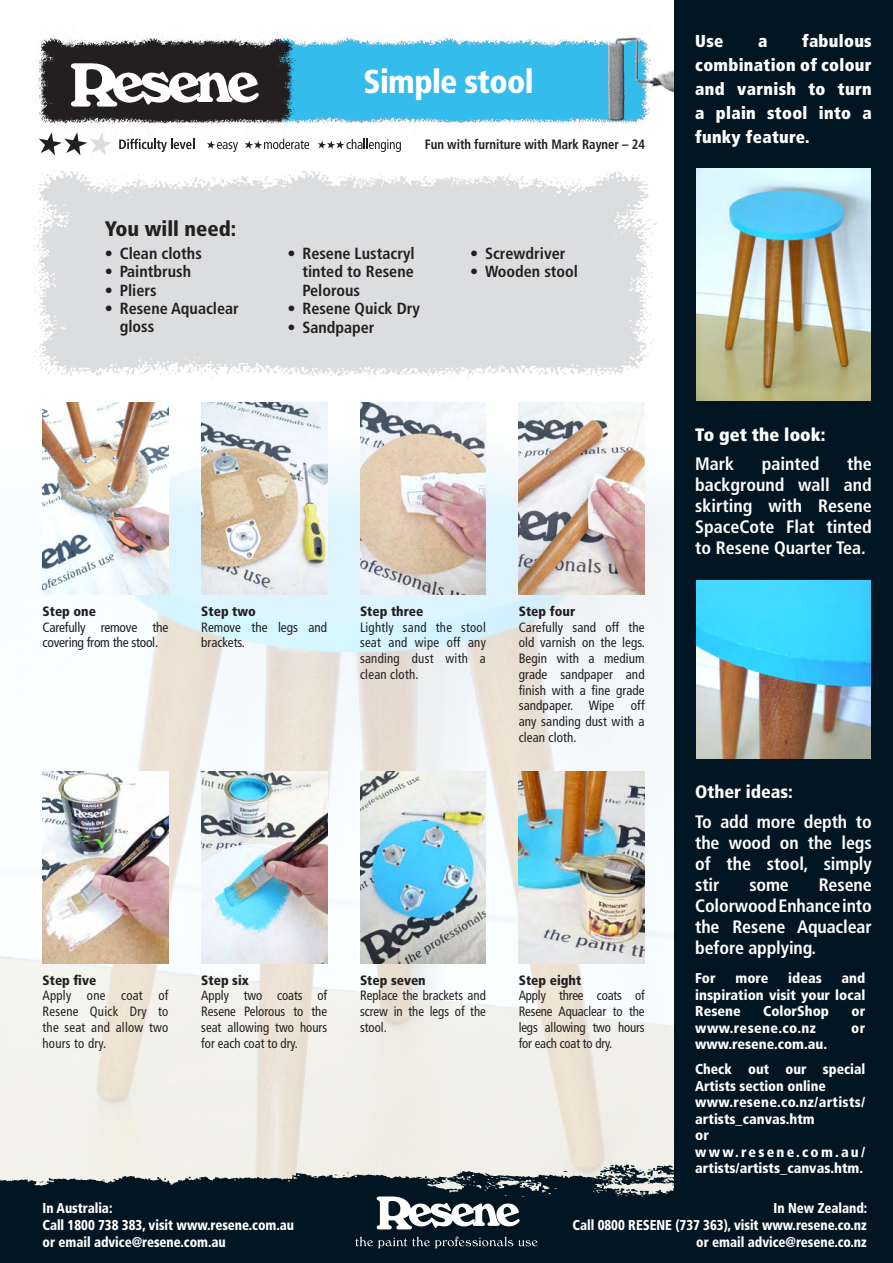
<style>
.page{position:relative;width:893px;height:1263px;background:#fff}
.page>*{position:absolute;margin:0;border:0;box-sizing:border-box;transform-origin:0 0}
.t1{font:900 condensed 33px "Frutiger";letter-spacing:-.02em;color:#fff}
.t2{font:900 condensed 21px "Frutiger";color:#231f20}
.t3{font:700 condensed 18px/21px "Frutiger";letter-spacing:-.01em;color:#fff;text-align:justify}
.t4{font:900 condensed 18px "Frutiger";letter-spacing:.005em;color:#fff}
.t5{font:900 condensed 18px "Frutiger";color:#fff}
.t6{font:900 condensed 17.25px/24px "Frutiger";letter-spacing:.02em;color:#fff;text-align:justify}
.t7{font:700 condensed 16.2px/18.5px "Frutiger";color:#231f20}
.t8{font:900 condensed 14.25px/16.5px "Frutiger";color:#fff}
.t9{font:900 condensed 14.25px/16.5px "Frutiger";color:#fff;scale:.92 1}
.t10{font:900 condensed 14.25px "Frutiger";letter-spacing:.03em;color:#fff}
.t11{font:condensed 13.5px/15.8px "Frutiger";color:#231f20;text-align:justify;scale:.95 1}
.t12{font:condensed 13.5px/15.8px "Frutiger";color:#231f20}
.t13{font:900 condensed 13.5px "Frutiger";color:#231f20}
.t14{font:condensed 13.5px/15.8px "Frutiger";letter-spacing:-.02em;color:#231f20}
.t15{font:700 condensed 13.5px "Frutiger";letter-spacing:-.005em;color:#231f20;scale:.95 1}
</style>
<div class="page">
<img style="left:32px;top:171px;width:625px;height:206px">
<img style="left:0;top:402px;width:674px;height:759px">
<img style="left:315px;top:37px;width:359px;height:88px">
<div style="left:674px;top:0;width:219px;height:1263px;background:#011622"></div>
<img style="left:37px;top:38px;width:278px;height:87px">
<svg style="left:429px;top:171px;width:190px;height:7px"></svg>
<img style="left:0;top:1161px;width:674px;height:102px">
<svg style="left:39px;top:132px;width:73px;height:23px"></svg>
<svg style="left:119px;top:139px;width:75px;height:13px"></svg>
<svg style="left:318px;top:139px;width:83px;height:13px"></svg>
<svg style="left:245px;top:139px;width:64px;height:10px"></svg>
<svg style="left:207px;top:141px;width:31px;height:11px"></svg>
<svg style="left:355px;top:1236px;width:183px;height:12px;background:#2b3d47"></svg>
<svg style="left:377px;top:1196px;width:143px;height:33px"></svg>
<svg style="left:71px;top:63px;width:188px;height:44px"></svg>
<img style="left:201px;top:771px;width:126px;height:192px">
<img style="left:360px;top:771px;width:126px;height:192px">
<img style="left:519px;top:771px;width:126px;height:192px">
<img style="left:43px;top:771px;width:125px;height:192px">
<img style="left:201px;top:403px;width:126px;height:192px">
<img style="left:360px;top:403px;width:126px;height:192px">
<img style="left:519px;top:403px;width:126px;height:192px">
<img style="left:43px;top:403px;width:125px;height:192px">
<img style="left:696px;top:169px;width:175px;height:231px">
<img style="left:696px;top:580px;width:175px;height:179px">
<h1 class="t1" style="left:363px;top:62px;width:172px">Simple stool</h1>
<h2 class="t2" style="left:105px;top:216px;width:133px">You will need:</h2>
<p class="t7" style="left:105px;top:244px;width:99px">• Clean cloths</p>
<p class="t7" style="left:105px;top:262px;width:88px">• Paintbrush</p>
<p class="t7" style="left:105px;top:281px;width:53px">• Pliers</p>
<p class="t7" style="left:120px;top:299px;width:121px;text-indent:-15px">• Resene Aquaclear gloss</p>
<p class="t15" style="left:425px;top:137px;width:233px">Fun with furniture with Mark Rayner – 24</p>
<p class="t7" style="left:302px;top:244px;width:114px;text-align:justify;text-indent:-15px">• Resene Lustacryl tinted to Resene Pelorous</p>
<p class="t7" style="left:287px;top:299px;width:134px">• Resene Quick Dry</p>
<p class="t7" style="left:287px;top:318px;width:89px">• Sandpaper</p>
<p class="t7" style="left:470px;top:244px;width:97px">• Screwdriver</p>
<p class="t7" style="left:470px;top:263px;width:110px">• Wooden stool</p>
<p class="t13" style="left:43px;top:603px;width:55px">Step one</p>
<p class="t14" style="left:43px;top:619px;width:127px">Carefully remove the covering from the stool.</p>
<p class="t13" style="left:201px;top:603px;width:56px">Step two</p>
<p class="t12" style="left:201px;top:619px;width:127px">Remove the legs and brackets.</p>
<p class="t13" style="left:360px;top:603px;width:65px">Step three</p>
<p class="t11" style="left:360px;top:619px;width:134px">Lightly sand the stool seat and wipe off any sanding dust with a clean cloth.</p>
<p class="t13" style="left:519px;top:603px;width:58px">Step four</p>
<p class="t12" style="left:519px;top:619px;width:128px;text-align:justify">Carefully sand off the old varnish on the legs.<br>Begin with a medium grade sandpaper and finish with a fine grade sandpaper. Wipe off any sanding dust with a clean cloth.</p>
<p class="t13" style="left:43px;top:972px;width:55px">Step five</p>
<p class="t11" style="left:43px;top:988px;width:134px">Apply one coat of Resene Quick Dry to the seat and allow two hours to dry.</p>
<p class="t13" style="left:201px;top:972px;width:49px">Step six</p>
<p class="t11" style="left:201px;top:988px;width:134px">Apply two coats of Resene Pelorous to the seat allowing two hours for each coat to dry.</p>
<p class="t13" style="left:360px;top:972px;width:67px">Step seven</p>
<p class="t11" style="left:360px;top:988px;width:134px">Replace the brackets and screw in the legs of the stool.</p>
<p class="t13" style="left:519px;top:972px;width:64px">Step eight</p>
<p class="t11" style="left:519px;top:988px;width:134px">Apply three coats of Resene Aquaclear to the legs allowing two hours for each coat to dry.</p>
<p class="t6" style="left:695px;top:28px;width:178px;text-indent:107px">fabulous combination of colour and varnish to turn a plain stool into a funky feature.</p>
<p class="t6" style="left:695px;top:28px;width:30px">Use</p>
<p class="t6" style="left:758px;top:28px;width:11px">a</p>
<h3 class="t4" style="left:695px;top:423px;width:132px">To get the look:</h3>
<h3 class="t3" style="left:695px;top:453px;width:41px">Mark</h3>
<h3 class="t3" style="left:762px;top:453px;width:59px">painted</h3>
<h3 class="t3" style="left:695px;top:453px;width:178px;text-indent:152px">the background wall and skirting with Resene SpaceCote Flat tinted to Resene Quarter Tea.</h3>
<h3 class="t5" style="left:695px;top:781px;width:99px">Other ideas:</h3>
<h3 class="t3" style="left:695px;top:811px;width:178px">To add more depth to the wood on the legs of the stool, simply stir</h3>
<h3 class="t3" style="left:695px;top:874px;width:178px;text-indent:123px">Resene Colorwood Enhance into the Resene Aquaclear before applying.</h3>
<p class="t8" style="left:695px;top:970px;width:22px">For</p>
<p class="t8" style="left:735px;top:970px;width:35px">more</p>
<p class="t8" style="left:788px;top:970px;width:35px">ideas</p>
<h3 class="t3" style="left:749px;top:874px;width:41px">some</h3>
<p class="t8" style="left:695px;top:970px;width:172px;text-align:justify;text-indent:146px">and inspiration visit your local Resene</p>
<p class="t8" style="left:763px;top:1003px;width:67px">ColorShop</p>
<p class="t8" style="left:852px;top:1003px;width:15px">or</p>
<p class="t10" style="left:695px;top:1019px;width:122px">www.resene.co.nz</p>
<p class="t8" style="left:851px;top:1020px;width:16px">or</p>
<p class="t8" style="left:695px;top:1032px;width:172px;line-height:25px">www.resene.com.au.<br>Check out our special</p>
<p class="t8" style="left:695px;top:1078px;width:172px">Artists section online www.resene.co.nz/artists/ artists_canvas.htm<br>or www.resene.com.au/ artists/artists_canvas.htm.</p>
<p class="t9" style="left:43px;top:1200px;width:275px">In Australia:<br>Call 1800 738 383, visit www.resene.com.au or email advice@resene.com.au</p>
<p class="t9" style="left:573px;top:1200px;width:322px;text-align:right">In New Zealand:<br>Call 0800 RESENE (737 363), visit www.resene.co.nz or email advice@resene.co.nz</p>
</div>
